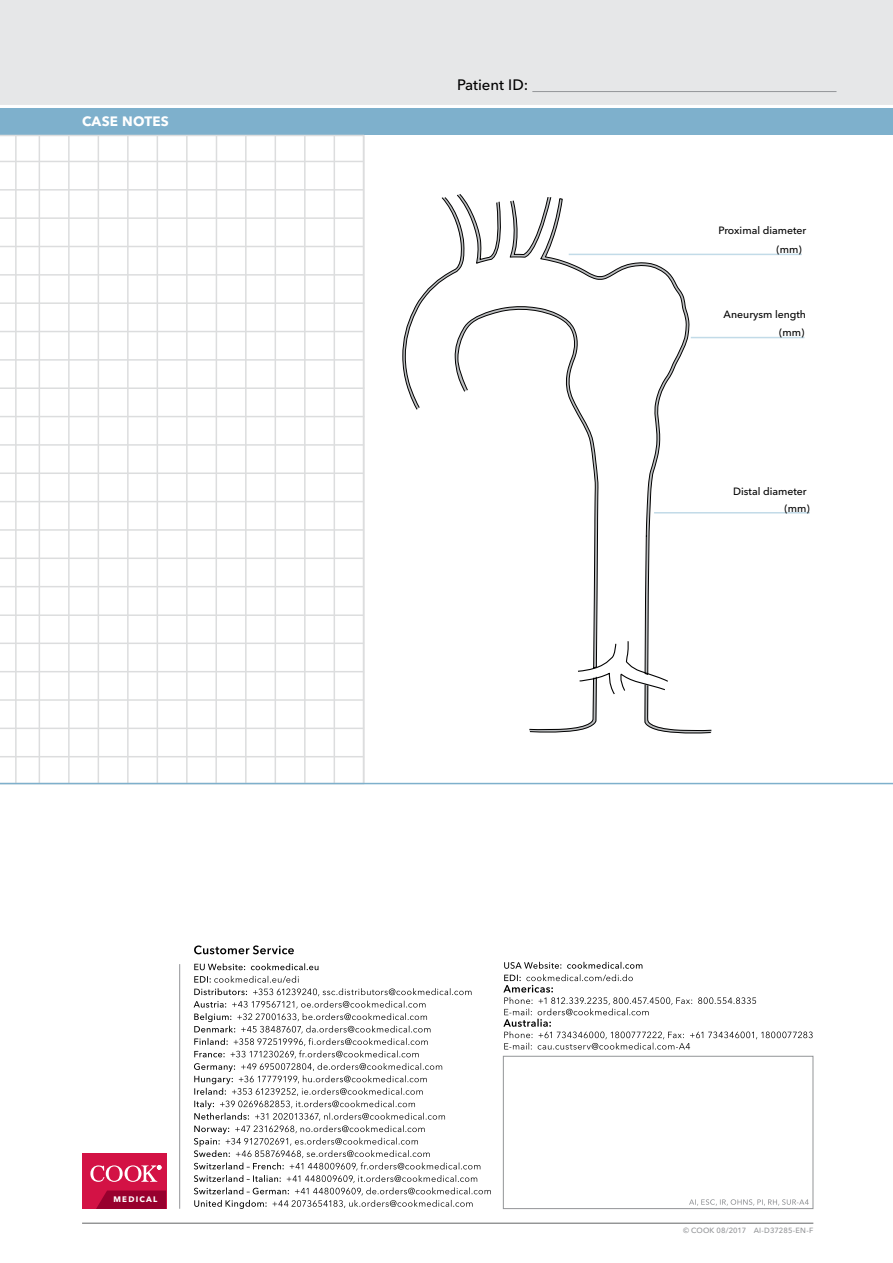
<style>
.page{position:relative;width:893px;height:1263px;background:#fff}
.page>*{position:absolute;margin:0;border:0;box-sizing:border-box;transform-origin:0 0}
.t1{font:500 15px "Avenir Next LT Pro";color:#000}
.t2{font:700 13.5px "Avenir Next LT Pro";letter-spacing:.02em;color:#fff}
.t3{font:500 10.5px/18.5px "Avenir Next LT Pro";color:#000;text-align:right}
.t4{font:700 7.95px "Avenir Next LT Pro";letter-spacing:.155em;color:#fff}
.t5{font:500 7.5px "Avenir Next LT Pro";letter-spacing:.01em;color:#939598}
</style>
<div class="page">
<svg style="left:552px;top:198px;width:138px;height:442px"></svg>
<svg style="left:402px;top:194px;width:150px;height:216px"></svg>
<svg style="left:529px;top:640px;width:183px;height:94px"></svg>
<hr style="left:691px;top:337px;width:113px;height:1px;background:#c2dbe8">
<hr style="left:654px;top:512px;width:156px;height:1px;background:#c2dbe8">
<hr style="left:569px;top:254px;width:233px;height:1px;background:#c2dbe8">
<div style="left:0;top:108px;width:893px;height:27px;background:#7eb0cc"></div>
<div style="left:0;top:0;width:893px;height:105px;background:#e6e7e8"></div>
<hr style="left:532px;top:91px;width:304px;height:1px;background:#939598">
<svg style="left:0;top:135px;width:363px;height:648px"></svg>
<hr style="left:15px;top:136px;width:2px;height:648px;background:#dcddde">
<hr style="left:39px;top:136px;width:1px;height:648px;background:#dcddde">
<hr style="left:68px;top:136px;width:2px;height:648px;background:#dcddde">
<hr style="left:98px;top:136px;width:1px;height:648px;background:#dcddde">
<hr style="left:127px;top:136px;width:2px;height:648px;background:#dcddde">
<hr style="left:157px;top:136px;width:1px;height:648px;background:#dcddde">
<hr style="left:186px;top:136px;width:2px;height:648px;background:#dcddde">
<hr style="left:215px;top:136px;width:2px;height:648px;background:#dcddde">
<hr style="left:245px;top:136px;width:2px;height:648px;background:#dcddde">
<hr style="left:275px;top:136px;width:1px;height:648px;background:#dcddde">
<hr style="left:304px;top:136px;width:2px;height:648px;background:#dcddde">
<hr style="left:334px;top:136px;width:1px;height:648px;background:#dcddde">
<hr style="left:363px;top:135px;width:2px;height:649px;background:#dcddde">
<hr style="left:0;top:161px;width:364px;height:1px;background:#dcddde">
<hr style="left:0;top:274px;width:364px;height:2px;background:#dcddde">
<hr style="left:0;top:387px;width:364px;height:2px;background:#dcddde">
<hr style="left:0;top:501px;width:364px;height:1px;background:#dcddde">
<hr style="left:0;top:614px;width:364px;height:2px;background:#dcddde">
<hr style="left:0;top:217px;width:364px;height:2px;background:#dcddde">
<hr style="left:0;top:331px;width:364px;height:1px;background:#dcddde">
<hr style="left:0;top:444px;width:364px;height:2px;background:#dcddde">
<hr style="left:0;top:557px;width:364px;height:2px;background:#dcddde">
<hr style="left:0;top:671px;width:364px;height:1px;background:#dcddde">
<hr style="left:0;top:728px;width:364px;height:1px;background:#dcddde">
<hr style="left:0;top:189px;width:364px;height:2px;background:#dcddde">
<hr style="left:0;top:302px;width:364px;height:2px;background:#dcddde">
<hr style="left:0;top:416px;width:364px;height:1px;background:#dcddde">
<hr style="left:0;top:529px;width:364px;height:2px;background:#dcddde">
<hr style="left:0;top:642px;width:364px;height:2px;background:#dcddde">
<hr style="left:0;top:246px;width:364px;height:1px;background:#dcddde">
<hr style="left:0;top:359px;width:364px;height:2px;background:#dcddde">
<hr style="left:0;top:472px;width:364px;height:2px;background:#dcddde">
<hr style="left:0;top:586px;width:364px;height:1px;background:#dcddde">
<hr style="left:0;top:699px;width:363px;height:2px;background:#dcddde">
<hr style="left:0;top:756px;width:364px;height:1px;background:#dcddde">
<svg style="left:689px;top:1199px;width:120px;height:7px"></svg>
<div style="left:503px;top:1056px;width:310px;height:153px;border:1px solid #939598"></div>
<hr style="left:82px;top:1223px;width:731px;height:1px;background:#636466">
<div style="left:82px;top:1154px;width:84px;height:55px;background:#d31245"></div>
<svg style="left:96px;top:1190px;width:70px;height:19px"></svg>
<svg style="left:90px;top:1165px;width:71px;height:17px"></svg>
<svg style="left:503px;top:962px;width:310px;height:87px"></svg>
<svg style="left:194px;top:976px;width:297px;height:233px"></svg>
<svg style="left:194px;top:963px;width:124px;height:7px"></svg>
<svg style="left:194px;top:945px;width:100px;height:9px"></svg>
<hr style="left:179px;top:964px;width:1px;height:245px;background:#939598">
<hr style="left:0;top:783px;width:893px;height:1px;background:#7eb0cc">
<p class="t2" style="left:82px;top:113px;width:88px">CASE NOTES</p>
<p class="t4" style="left:113px;top:1195px;width:45px">MEDICAL</p>
<h1 class="t1" style="left:457px;top:76px;width:73px">Patient ID:</h1>
<p class="t3" style="left:777px;top:221px;width:31px;line-height:18.9px;text-align:left;text-indent:-58px">Proximal diameter (mm)</p>
<p class="t3" style="left:724px;top:305px;width:84px">Aneurysm length (mm)</p>
<p class="t3" style="left:733px;top:484px;width:78px;line-height:16.2px">Distal diameter (mm)</p>
<p class="t5" style="left:683px;top:1226px;width:132px">© COOK 08/2017 AI-D37285-EN-F</p>
</div>
